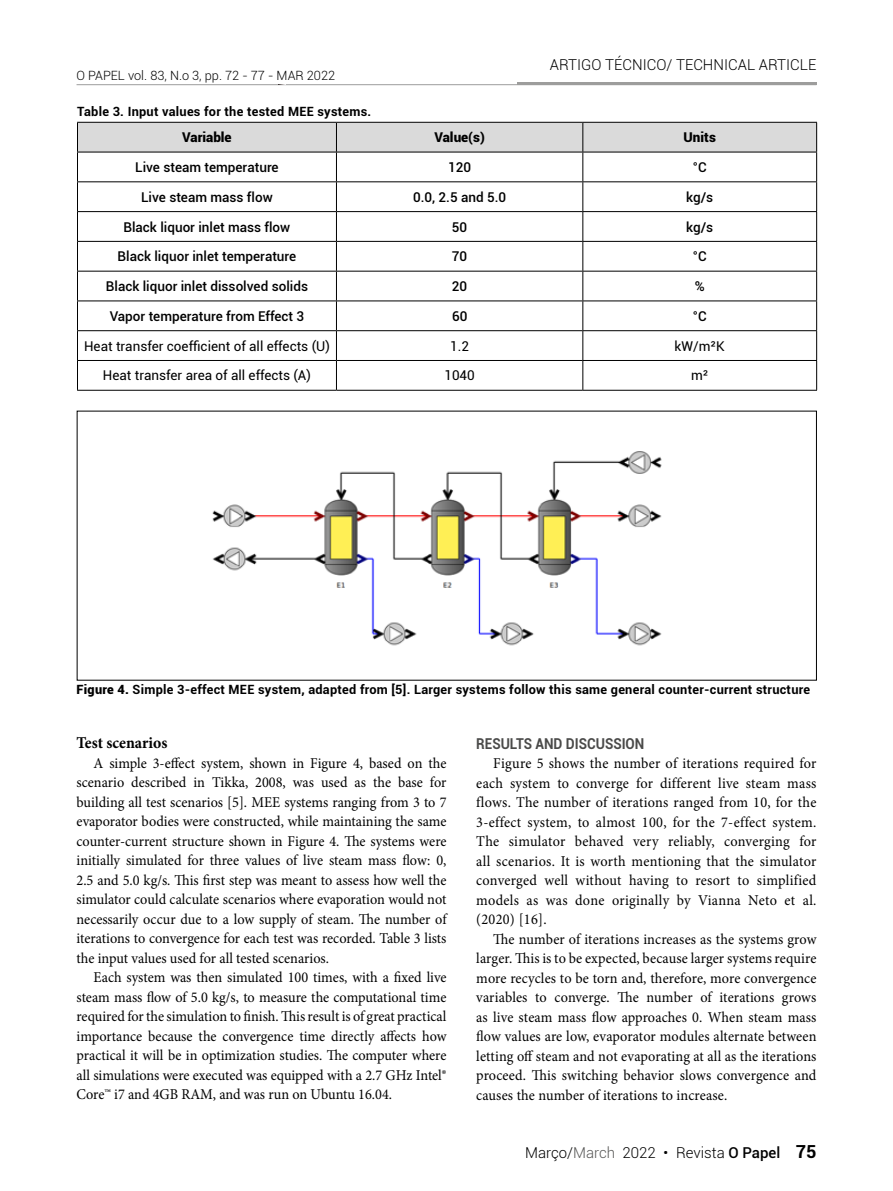
<style>
.page{position:relative;width:893px;height:1191px;background:#fff}
.page>*{position:absolute;margin:0;border:0;box-sizing:border-box;transform-origin:0 0}
.t1{font:700 18px "Roboto";color:#000}
.t2{font:700 16.5px "Minion Pro";color:#000;scale:.95 1}
.t3{font:15px/19.5px "Minion Pro";letter-spacing:.005em;color:#000;text-align:justify;scale:.95 1}
.t4{font:300 15px "Roboto";color:#000}
.t5{font:700 15px "Roboto";color:#4a4a49;scale:.9 1}
.t6{font:500 13.5px "Roboto";color:#000}
.t7{font:13.5px "Roboto";color:#000}
.t8{font:900 13.5px "Roboto";color:#000}
.t9{font:700 12.75px "Roboto";letter-spacing:.02em;color:#000}
.t10{font:300 12.75px "Roboto";color:#000}
.s1{font-weight:900}
.s2{color:#575756}
.s3{font-weight:500}
</style>
<div class="page">
<hr style="left:77px;top:84px;width:739px;height:1px;background:#9d9d9c">
<hr style="left:517px;top:82px;width:299px;height:2px;background:#9d9d9c">
<img style="left:212px;top:451px;width:450px;height:195px">
<hr style="left:77px;top:390px;width:259px;height:1px;background:#000">
<hr style="left:336px;top:390px;width:247px;height:1px;background:#000">
<hr style="left:583px;top:390px;width:234px;height:1px;background:#000">
<svg style="left:77px;top:122px;width:740px;height:268px"></svg>
<hr style="left:583px;top:152px;width:234px;height:1px;background:#000">
<p class="t10" style="left:77px;top:67px;width:260px">O PAPEL vol. 83, N.o 3, pp. 72 - 77 - MAR 2022</p>
<p class="t4" style="left:550px;top:54px;width:268px">ARTIGO TÉCNICO/ TECHNICAL ARTICLE</p>
<p class="t9" style="left:77px;top:102px;width:296px">Table 3. Input values for the tested MEE systems.</p>
<p class="t8" style="left:182px;top:128px;width:51px">Variable</p>
<p class="t8" style="left:434px;top:128px;width:52px">Value(s)</p>
<p class="t8" style="left:684px;top:128px;width:34px">Units</p>
<p class="t6" style="left:135px;top:158px;width:145px">Live steam temperature</p>
<p class="t6" style="left:448px;top:158px;width:25px">120</p>
<p class="t6" style="left:693px;top:158px;width:15px">°C</p>
<p class="t6" style="left:141px;top:187px;width:133px">Live steam mass flow</p>
<p class="t6" style="left:413px;top:187px;width:95px">0.0, 2.5 and 5.0</p>
<p class="t6" style="left:686px;top:187px;width:29px">kg/s</p>
<p class="t6" style="left:124px;top:217px;width:168px">Black liquor inlet mass flow</p>
<p class="t6" style="left:452px;top:217px;width:17px">50</p>
<p class="t6" style="left:686px;top:217px;width:29px">kg/s</p>
<p class="t6" style="left:118px;top:247px;width:180px">Black liquor inlet temperature</p>
<p class="t6" style="left:452px;top:247px;width:17px">70</p>
<p class="t6" style="left:693px;top:247px;width:15px">°C</p>
<p class="t6" style="left:106px;top:277px;width:204px">Black liquor inlet dissolved solids</p>
<p class="t6" style="left:452px;top:277px;width:17px">20</p>
<p class="t6" style="left:695px;top:277px;width:11px">%</p>
<p class="t6" style="left:110px;top:306px;width:196px">Vapor temperature from Effect 3</p>
<p class="t6" style="left:452px;top:306px;width:17px">60</p>
<p class="t6" style="left:693px;top:306px;width:15px">°C</p>
<p class="t7" style="left:84px;top:336px;width:247px">Heat transfer coefficient of all effects (U)</p>
<p class="t7" style="left:450px;top:336px;width:20px">1.2</p>
<p class="t7" style="left:675px;top:336px;width:52px">kW/m²K</p>
<p class="t7" style="left:103px;top:366px;width:210px">Heat transfer area of all effects (A)</p>
<p class="t7" style="left:444px;top:366px;width:32px">1040</p>
<p class="t7" style="left:691px;top:366px;width:19px">m²</p>
<p class="t9" style="left:77px;top:681px;width:735px"><span class="s1">Figure 4.</span> Simple 3-effect MEE system, adapted from [5]. Larger systems follow this same general counter-current structure</p>
<p class="t2" style="left:77px;top:731px;width:97px">Test scenarios</p>
<p class="t3" style="left:77px;top:753px;width:391px;text-indent:17px">A simple 3-effect system, shown in Figure 4, based on the scenario described in Tikka, 2008, was used as the base for building all test scenarios [5]. MEE systems ranging from 3 to 7 evaporator bodies were constructed, while maintaining the same counter-current structure shown in Figure 4. The systems were initially simulated for three values of live steam mass flow: 0, 2.5 and 5.0 kg/s. This first step was meant to assess how well the simulator could calculate scenarios where evaporation would not necessarily occur due to a low supply of steam. The number of iterations to convergence for each test was recorded. Table 3 lists the input values used for all tested scenarios.</p>
<p class="t3" style="left:77px;top:967px;width:391px;text-indent:17px">Each system was then simulated 100 times, with a fixed live steam mass flow of 5.0 kg/s, to measure the computational time required for the simulation to finish. This result is of great practical importance because the convergence time directly affects how practical it will be in optimization studies. The computer where all simulations were executed was equipped with a 2.7 GHz Intel® Core™ i7 and 4GB RAM, and was run on Ubuntu 16.04.</p>
<p class="t5" style="left:476px;top:732px;width:188px">RESULTS AND DISCUSSION</p>
<p class="t3" style="left:476px;top:753px;width:360px;text-indent:17px">Figure 5 shows the number of iterations required for each system to converge for different live steam mass flows. The number of iterations ranged from 10, for the 3-effect system, to almost 100, for the 7-effect system.<br>The simulator behaved very reliably, converging for all scenarios. It is worth mentioning that the simulator converged well without having to resort to simplified models as was done originally by Vianna Neto et al. (2020) [16].</p>
<p class="t3" style="left:476px;top:929px;width:360px;text-indent:17px">The number of iterations increases as the systems grow larger. This is to be expected, because larger systems require more recycles to be torn and, therefore, more convergence variables to converge. The number of iterations grows as live steam mass flow approaches 0. When steam mass flow values are low, evaporator modules alternate between letting off steam and not evaporating at all as the iterations proceed. This switching behavior slows convergence and causes the number of iterations to increase.</p>
<p class="t4" style="left:525px;top:1142px;width:257px">Março/<span class="s2">March</span> 2022 • Revista <span class="s3">O Papel</span></p>
<p class="t1" style="left:796px;top:1138px;width:22px">75</p>
</div>
